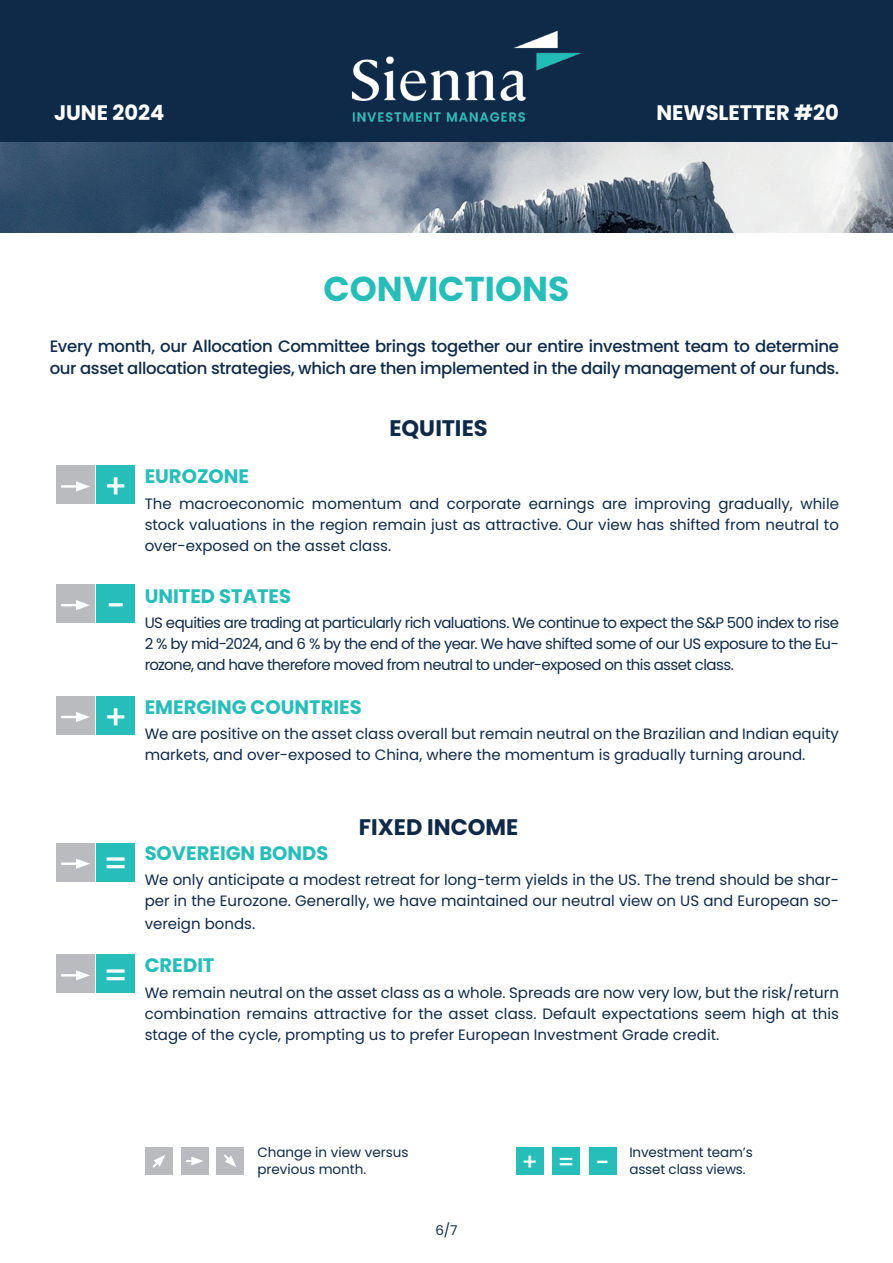
<style>
.page{position:relative;width:893px;height:1263px;background:#fff}
.page>*{position:absolute;margin:0;border:0;box-sizing:border-box;transform-origin:0 0}
.t1{font:700 34.5px "Poppins";color:#27bdb8}
.t2{font:700 22.5px "Poppins";color:#0f2a49}
.t3{font:700 21px "Poppins";color:#fff}
.t4{font:700 19.5px "Poppins";color:#27bdb8}
.t5{font:500 16.5px/22.5px "Poppins";letter-spacing:-.02em;color:#0f2a49}
.t6{font:15px/21px "Poppins";color:#0f2a49;text-align:justify}
.t7{font:13.5px/16.5px "Poppins";color:#0f2a49}
</style>
<div class="page">
<div style="left:145px;top:1147px;width:28px;height:28px;background:#babbbe"></div>
<div style="left:181px;top:1147px;width:28px;height:28px;background:#babbbe"></div>
<div style="left:216px;top:1147px;width:28px;height:28px;background:#babbbe"></div>
<svg style="left:152px;top:1155px;width:13px;height:13px"></svg>
<svg style="left:186px;top:1156px;width:17px;height:9px"></svg>
<svg style="left:224px;top:1154px;width:13px;height:13px"></svg>
<div style="left:516px;top:1147px;width:28px;height:28px;background:#27bdb8"></div>
<div style="left:552px;top:1147px;width:28px;height:28px;background:#27bdb8"></div>
<div style="left:589px;top:1147px;width:27px;height:28px;background:#27bdb8"></div>
<div style="left:0;top:0;width:893px;height:142px;background:#0f2a49"></div>
<img style="left:0;top:142px;width:893px;height:91px">
<img style="left:297px;top:30px;width:308px;height:113px">
<div style="left:56px;top:466px;width:38px;height:38px;background:#babbbe"></div>
<div style="left:97px;top:466px;width:38px;height:38px;background:#27bdb8"></div>
<hr style="left:61px;top:485px;width:19px;height:3px;background:#fff">
<svg style="left:76px;top:481px;width:14px;height:10px"></svg>
<div style="left:56px;top:696px;width:38px;height:39px;background:#babbbe"></div>
<div style="left:97px;top:696px;width:38px;height:39px;background:#27bdb8"></div>
<svg style="left:61px;top:712px;width:29px;height:10px"></svg>
<div style="left:56px;top:843px;width:38px;height:38px;background:#babbbe"></div>
<div style="left:97px;top:843px;width:38px;height:38px;background:#27bdb8"></div>
<hr style="left:61px;top:862px;width:19px;height:3px;background:#fff">
<svg style="left:76px;top:859px;width:14px;height:10px"></svg>
<div style="left:56px;top:584px;width:38px;height:39px;background:#babbbe"></div>
<div style="left:97px;top:584px;width:38px;height:39px;background:#27bdb8"></div>
<svg style="left:61px;top:600px;width:29px;height:10px"></svg>
<div style="left:56px;top:955px;width:38px;height:38px;background:#babbbe"></div>
<div style="left:97px;top:955px;width:38px;height:38px;background:#27bdb8"></div>
<svg style="left:61px;top:970px;width:29px;height:10px"></svg>
<h3 class="t3" style="left:54px;top:100px;width:112px">JUNE 2024</h3>
<h3 class="t3" style="left:656px;top:100px;width:184px">NEWSLETTER #20</h3>
<h1 class="t1" style="left:324px;top:269px;width:247px">CONVICTIONS</h1>
<p class="t5" style="left:50px;top:335px;width:791px">Every month, our Allocation Committee brings together our entire investment team to determine our asset allocation strategies, which are then implemented in the daily management of our funds.</p>
<h2 class="t2" style="left:390px;top:415px;width:100px">EQUITIES</h2>
<h3 class="t4" style="left:145px;top:465px;width:106px">EUROZONE</h3>
<p class="t6" style="left:145px;top:493px;width:696px">The macroeconomic momentum and corporate earnings are improving gradually, while stock valuations in the region remain just as attractive. Our view has shifted from neutral to over-exposed on the asset class.</p>
<h3 class="t4" style="left:145px;top:585px;width:148px">UNITED STATES</h3>
<p class="t6" style="left:145px;top:612px;width:696px">US equities are trading at particularly rich valuations. We continue to expect the S&amp;P 500 index to rise 2 % by mid-2024, and 6 % by the end of the year. We have shifted some of our US exposure to the Eu&shy;rozone, and have therefore moved from neutral to under-exposed on this asset class.</p>
<h3 class="t4" style="left:145px;top:696px;width:219px">EMERGING COUNTRIES</h3>
<p class="t6" style="left:145px;top:723px;width:696px">We are positive on the asset class overall but remain neutral on the Brazilian and Indian equity markets, and over-exposed to China, where the momentum is gradually turning around.</p>
<h2 class="t2" style="left:359px;top:814px;width:161px">FIXED INCOME</h2>
<h3 class="t4" style="left:145px;top:842px;width:185px">SOVEREIGN BONDS</h3>
<p class="t6" style="left:145px;top:869px;width:696px">We only anticipate a modest retreat for long-term yields in the US. The trend should be shar&shy;per in the Eurozone. Generally, we have maintained our neutral view on US and European so-</p>
<p class="t6" style="left:145px;top:913px;width:112px">vereign bonds.</p>
<h3 class="t4" style="left:145px;top:954px;width:71px">CREDIT</h3>
<p class="t6" style="left:145px;top:982px;width:696px">We remain neutral on the asset class as a whole. Spreads are now very low, but the risk/return combination remains attractive for the asset class. Default expectations seem high at this stage of the cycle, prompting us to prefer European Investment Grade credit.</p>
<p class="t7" style="left:257px;top:1144px;width:153px">Change in view versus previous month.</p>
<p class="t7" style="left:629px;top:1144px;width:125px">Investment team’s asset class views.</p>
<p class="t7" style="left:435px;top:1222px;width:24px">6/7</p>
</div>
